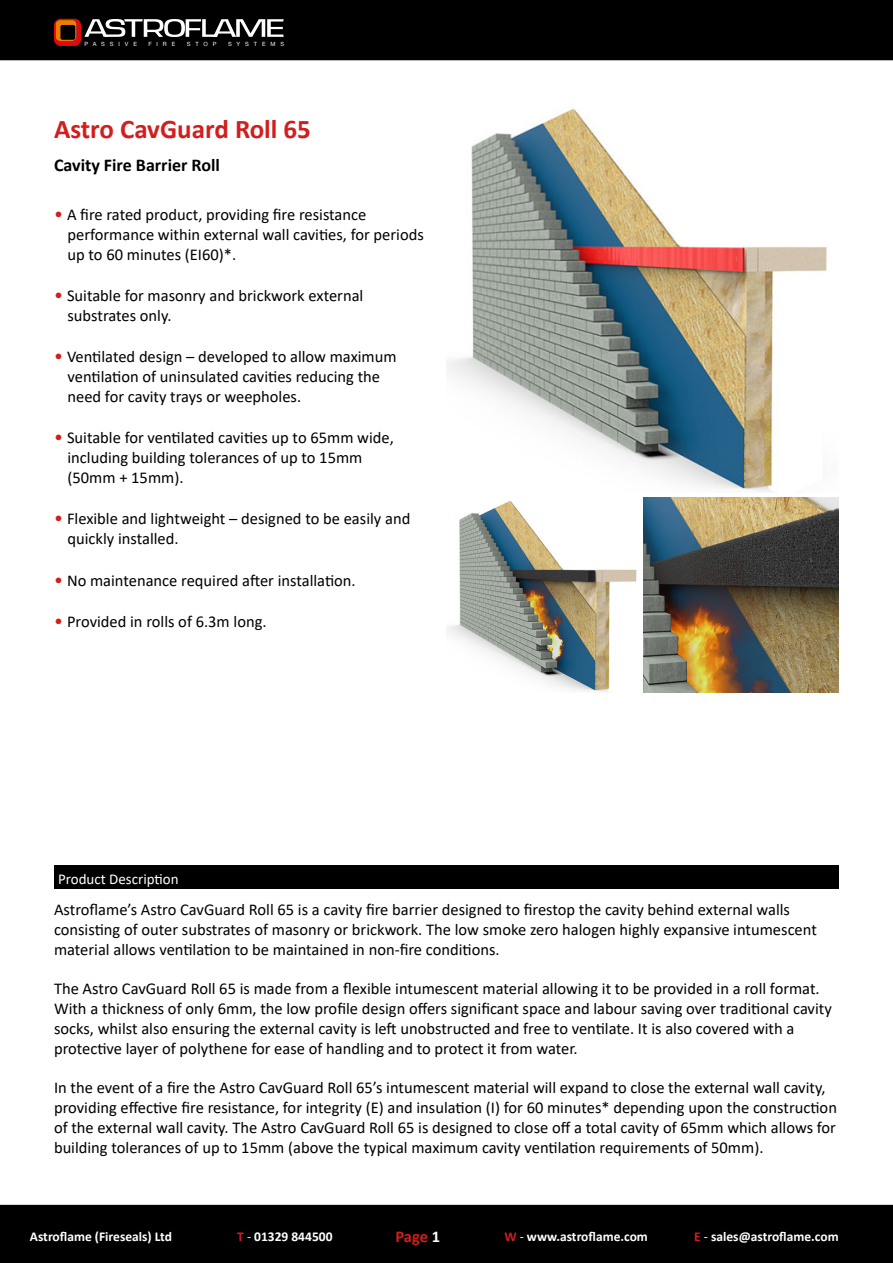
<style>
.page{position:relative;width:893px;height:1263px;background:#fff}
.page>*{position:absolute;margin:0;border:0;box-sizing:border-box;transform-origin:0 0}
.t1{font:700 27px "Calibri";color:#d31e1e}
.t2{font:700 18px "Calibri";color:#000}
.t3{font:16.5px/19.8px "Calibri";color:#000}
.t4{font:700 16.5px "Calibri";color:#d31e1e}
.t5{font:15px "Calibri";color:#fff}
.t6{font:700 13.5px "Calibri";color:#fff}
.t7{font:5.85px "Helvetica Neue";letter-spacing:.84em;color:#fff}
.s1{font-size:18px;color:#d31e1e}
.s2{color:#d31e1e}
.s3{font-weight:400}
.s4{color:#fff}
</style>
<div class="page">
<div style="left:0;top:1205px;width:893px;height:58px;background:#000"></div>
<div style="left:0;top:0;width:893px;height:60px;background:#000"></div>
<svg style="left:54px;top:19px;width:230px;height:27px"></svg>
<img style="left:446px;top:108px;width:381px;height:385px">
<div style="left:54px;top:865px;width:785px;height:24px;background:#000"></div>
<img style="left:446px;top:497px;width:393px;height:195px">
<p class="t7" style="left:84px;top:40px;width:54px">PASSIVE</p>
<p class="t7" style="left:148px;top:40px;width:28px">FIRE</p>
<p class="t7" style="left:187px;top:40px;width:31px">STOP</p>
<p class="t7" style="left:228px;top:40px;width:58px">SYSTEMS</p>
<h1 class="t1" style="left:54px;top:110px;width:258px">Astro CavGuard Roll 65</h1>
<p class="t2" style="left:54px;top:152px;width:168px">Cavity Fire Barrier Roll</p>
<p class="t3" style="left:67px;top:204px;width:358px;text-indent:-13px"><span class="s1">•</span> A fire rated product, providing fire resistance performance within external wall cavities, for periods up to 60 minutes (EI60)*.</p>
<p class="t3" style="left:67px;top:285px;width:297px;text-indent:-13px"><span class="s1">•</span> Suitable for masonry and brickwork external substrates only.</p>
<p class="t3" style="left:67px;top:346px;width:331px;text-indent:-13px"><span class="s1">•</span> Ventilated design – developed to allow maximum ventilation of uninsulated cavities reducing the need for cavity trays or weepholes.</p>
<p class="t3" style="left:67px;top:427px;width:328px;text-indent:-13px"><span class="s1">•</span> Suitable for ventilated cavities up to 65mm wide, including building tolerances of up to 15mm (50mm + 15mm).</p>
<p class="t3" style="left:67px;top:508px;width:344px;text-indent:-13px"><span class="s1">•</span> Flexible and lightweight – designed to be easily and quickly installed.</p>
<p class="t3" style="left:54px;top:570px;width:303px"><span class="s1">•</span> No maintenance required after installation.</p>
<p class="t3" style="left:54px;top:611px;width:214px"><span class="s1">•</span> Provided in rolls of 6.3m long.</p>
<p class="t5" style="left:58px;top:868px;width:122px">Product Description</p>
<p class="t3" style="left:54px;top:899px;width:764px">Astroflame’s Astro CavGuard Roll 65 is a cavity fire barrier designed to firestop the cavity behind external walls consisting of outer substrates of masonry or brickwork. The low smoke zero halogen highly expansive intumescent material allows ventilation to be maintained in non-fire conditions.</p>
<p class="t3" style="left:54px;top:978px;width:779px">The Astro CavGuard Roll 65 is made from a flexible intumescent material allowing it to be provided in a roll format.<br>With a thickness of only 6mm, the low profile design offers significant space and labour saving over traditional cavity socks, whilst also ensuring the external cavity is left unobstructed and free to ventilate. It is also covered with a protective layer of polythene for ease of handling and to protect it from water.</p>
<p class="t3" style="left:54px;top:1077px;width:784px">In the event of a fire the Astro CavGuard Roll 65’s intumescent material will expand to close the external wall cavity, providing effective fire resistance, for integrity (E) and insulation (I) for 60 minutes* depending upon the construction of the external wall cavity. The Astro CavGuard Roll 65 is designed to close off a total cavity of 65mm which allows for building tolerances of up to 15mm (above the typical maximum cavity ventilation requirements of 50mm).</p>
<p class="t6" style="left:30px;top:1227px;width:144px">Astroflame (Fireseals) Ltd</p>
<p class="t6" style="left:237px;top:1227px;width:97px"><span class="s2">T</span> <span class="s3">-</span> 01329 844500</p>
<p class="t4" style="left:395px;top:1225px;width:46px">Page <span class="s4">1</span></p>
<p class="t6" style="left:504px;top:1227px;width:145px"><span class="s2">W</span> <span class="s3">-</span> www.astroflame.com</p>
<p class="t6" style="left:694px;top:1227px;width:146px"><span class="s2">E</span> <span class="s3">-</span> sales@astroflame.com</p>
</div>
